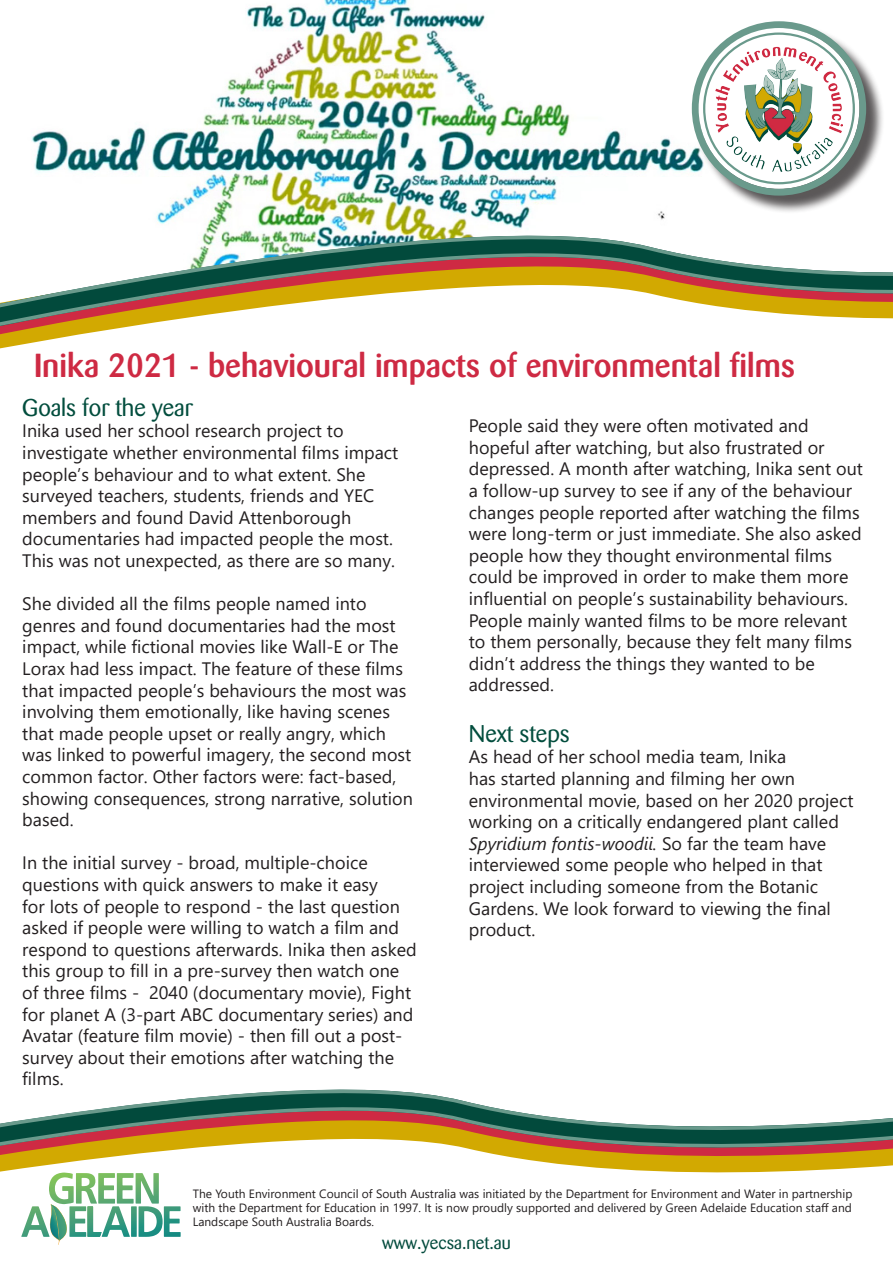
<style>
.page{position:relative;width:893px;height:1263px;background:#fff}
.page>*{position:absolute;margin:0;border:0;box-sizing:border-box;transform-origin:0 0}
.t1{font:500 33px "Barmeno";color:#ce2a43}
.t2{font:24px "Barmeno";color:#024d3d}
.t3{font:18px/21.6px "Segoe UI";color:#231f20}
.t4{font:18px "Barmeno";color:#024a3c}
.t5{font:12px/14.4px "Segoe UI";color:#231f20;text-align:justify}
.s1{font-style:italic}
</style>
<div class="page">
<img style="left:31px;top:0;width:663px;height:203px">
<svg style="left:0;top:1089px;width:893px;height:84px"></svg>
<svg style="left:21px;top:1172px;width:160px;height:73px"></svg>
<div style="left:694px;top:24px;width:190px;height:190px;background:#231f20;opacity:.75"></div>
<svg style="left:699px;top:28px;width:160px;height:161px"></svg>
<div style="left:692px;top:21px;width:174px;height:175px;border:7px solid #6a9a8c;border-radius:50%"></div>
<img style="left:156px;top:203px;width:728px;height:18px">
<svg style="left:0;top:221px;width:893px;height:118px"></svg>
<img style="left:716px;top:45px;width:126px;height:127px">
<h1 class="t1" style="left:34px;top:346px;width:763px">Inika 2021 - behavioural impacts of environmental films</h1>
<h2 class="t2" style="left:22px;top:394px;width:172px">Goals for the year</h2>
<p class="t3" style="left:22px;top:419px;width:378px">Inika used her school research project to investigate whether environmental films impact people’s behaviour and to what extent. She surveyed teachers, students, friends and YEC members and found David Attenborough documentaries had impacted people the most.<br>This was not unexpected, as there are so many.</p>
<p class="t3" style="left:22px;top:591px;width:392px">She divided all the films people named into genres and found documentaries had the most impact, while fictional movies like Wall-E or The Lorax had less impact. The feature of these films that impacted people’s behaviours the most was involving them emotionally, like having scenes that made people upset or really angry, which was linked to powerful imagery, the second most common factor. Other factors were: fact-based, showing consequences, strong narrative, solution based.</p>
<p class="t3" style="left:22px;top:851px;width:396px">In the initial survey - broad, multiple-choice questions with quick answers to make it easy<br>for lots of people to respond - the last question asked if people were willing to watch a film and respond to questions afterwards. Inika then asked this group to fill in a pre-survey then watch one of three films - 2040 (documentary movie), Fight for planet A (3-part ABC documentary series) and Avatar (feature film movie) - then fill out a post&shy;survey about their emotions after watching the films.</p>
<p class="t3" style="left:469px;top:413px;width:396px">People said they were often motivated and hopeful after watching, but also frustrated or depressed. A month after watching, Inika sent out a follow-up survey to see if any of the behaviour changes people reported after watching the films were long-term or just immediate. She also asked people how they thought environmental films could be improved in order to make them more influential on people’s sustainability behaviours.<br>People mainly wanted films to be more relevant to them personally, because they felt many films didn’t address the things they wanted to be addressed.</p>
<h2 class="t2" style="left:469px;top:719px;width:103px">Next steps</h2>
<p class="t3" style="left:469px;top:744px;width:386px">As head of her school media team, Inika<br>has started planning and filming her own environmental movie, based on her 2020 project working on a critically endangered plant called <span class="s1">Spyridium fontis-woodii.</span> So far the team have interviewed some people who helped in that project including someone from the Botanic Gardens. We look forward to viewing the final product.</p>
<p class="t5" style="left:193px;top:1185px;width:661px">The Youth Environment Council of South Australia was initiated by the Department for Environment and Water in partnership with the Department for Education in 1997. It is now proudly supported and delivered by Green Adelaide Education staff and Landscape South Australia Boards.</p>
<p class="t4" style="left:382px;top:1232px;width:130px">www.yecsa.net.au</p>
</div>
